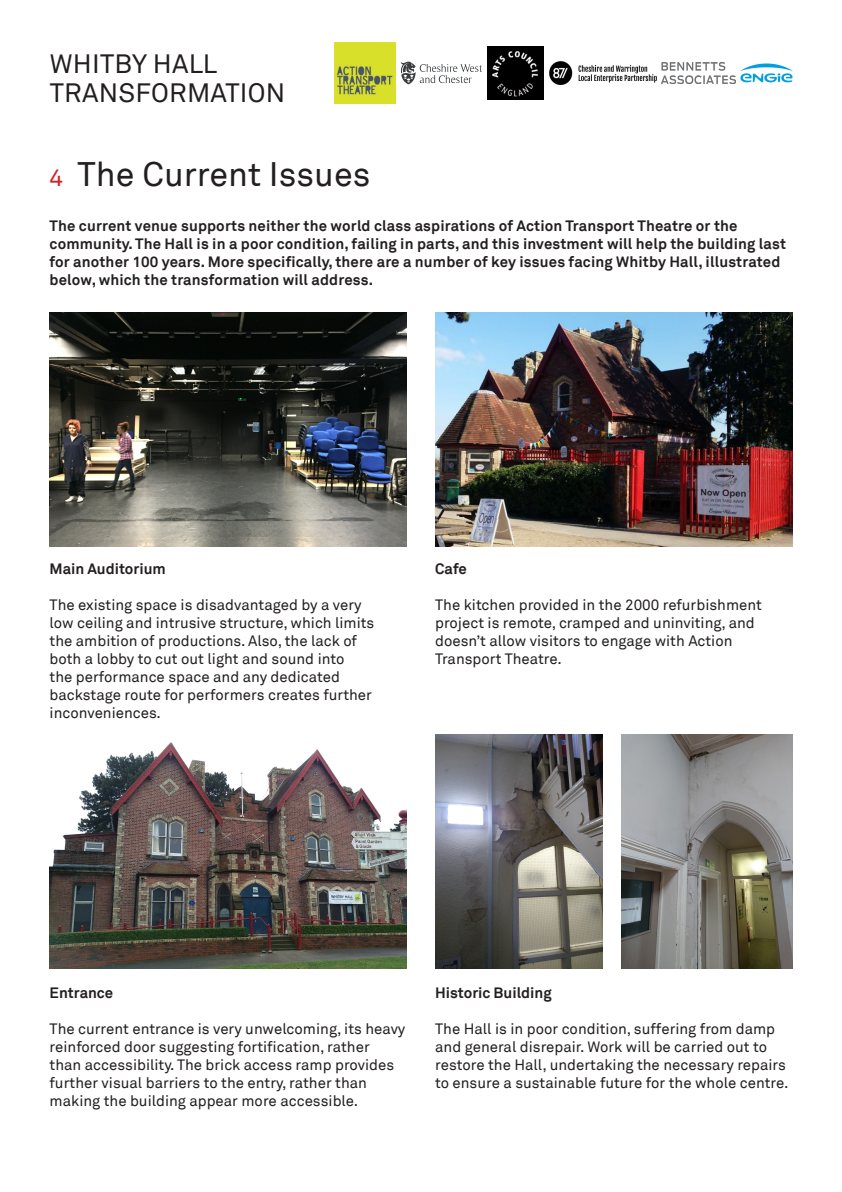
<style>
.page{position:relative;width:842px;height:1192px;background:#fff}
.page>*{position:absolute;margin:0;border:0;box-sizing:border-box;transform-origin:0 0}
.No_hyphenation{font:34px "Akkurat Pro TT";color:#231f20}
.t1{font:26.5px/29px "Akkurat Pro TT";letter-spacing:.01em;color:#231f20}
.No_hyphenation-2{font:15px/18px "Akkurat Pro TT";color:#231f20}
.No_hyphenation-3{font:700 15px/18px "Akkurat Pro TT";letter-spacing:.01em;color:#231f20}
.s1{font-size:24px;color:#d1232a}
</style>
<div class="page">
<img style="left:740px;top:63px;width:52px;height:20px">
<img style="left:662px;top:63px;width:73px;height:20px">
<svg style="left:401px;top:62px;width:81px;height:22px"></svg>
<img style="left:334px;top:42px;width:61px;height:61px">
<img style="left:487px;top:46px;width:57px;height:54px">
<img style="left:549px;top:61px;width:107px;height:23px">
<img style="left:50px;top:312px;width:357px;height:234px">
<img style="left:435px;top:312px;width:357px;height:234px">
<img style="left:50px;top:742px;width:357px;height:227px">
<img style="left:621px;top:735px;width:171px;height:234px">
<img style="left:435px;top:735px;width:168px;height:234px">
<h2 class="t1" style="left:50px;top:49px;width:237px">WHITBY HALL<br>TRANSFORMATION</h2>
<p class="No_hyphenation" style="left:50px;top:154px;width:322px"><span class="s1">4</span> The Current Issues</p>
<p class="No_hyphenation-3" style="left:50px;top:217px;width:738px">The current venue supports neither the world class aspirations of Action Transport Theatre or the community. The Hall is in a poor condition, failing in parts, and this investment will help the building last for another 100 years. More specifically, there are a number of key issues facing Whitby Hall, illustrated below, which the transformation will address.</p>
<p class="No_hyphenation-3" style="left:50px;top:560px;width:118px">Main Auditorium</p>
<p class="No_hyphenation-2" style="left:50px;top:596px;width:326px">The existing space is disadvantaged by a very low ceiling and intrusive structure, which limits the ambition of productions. Also, the lack of both a lobby to cut out light and sound into<br>the performance space and any dedicated backstage route for performers creates further inconveniences.</p>
<p class="No_hyphenation-3" style="left:435px;top:560px;width:33px">Cafe</p>
<p class="No_hyphenation-2" style="left:435px;top:596px;width:328px">The kitchen provided in the 2000 refurbishment project is remote, cramped and uninviting, and doesn’t allow visitors to engage with Action Transport Theatre.</p>
<p class="No_hyphenation-3" style="left:50px;top:983px;width:65px">Entrance</p>
<p class="No_hyphenation-2" style="left:50px;top:1019px;width:357px">The current entrance is very unwelcoming, its heavy reinforced door suggesting fortification, rather<br>than accessibility. The brick access ramp provides further visual barriers to the entry, rather than making the building appear more accessible.</p>
<p class="No_hyphenation-3" style="left:435px;top:983px;width:118px">Historic Building</p>
<p class="No_hyphenation-2" style="left:435px;top:1019px;width:355px">The Hall is in poor condition, suffering from damp and general disrepair. Work will be carried out to restore the Hall, undertaking the necessary repairs to ensure a sustainable future for the whole centre.</p>
</div>
